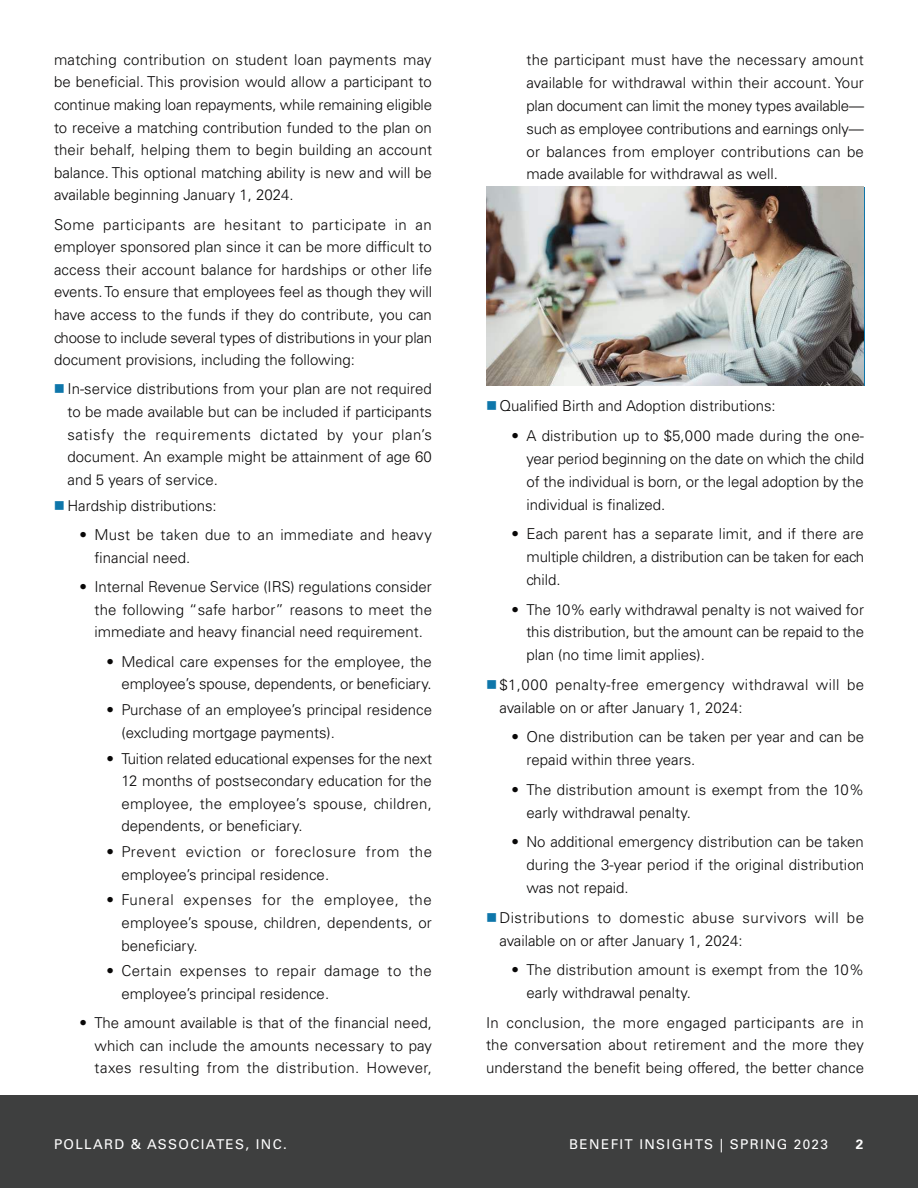
<style>
.page{position:relative;width:918px;height:1188px;background:#fff}
.page>*{position:absolute;margin:0;border:0;box-sizing:border-box;transform-origin:0 0}
.t1{font:300 15px/22.8px "Univers LT Std";color:#090808;text-align:justify}
.t2{font:300 15px/22.6px "Univers LT Std";letter-spacing:.025em;color:#090808}
.t3{font:300 15px/22.5px "Univers LT Std";letter-spacing:.03em;color:#090808}
.t4{font:300 15px/22.6px "Univers LT Std";letter-spacing:.02em;color:#090808}
.t5{font:13.5px "Univers LT Std";letter-spacing:.1em;color:#fff}
.t6{font:700 13.5px "Univers LT Std 45";color:#fff}
</style>
<div class="page">
<div style="left:0;top:1095px;width:918px;height:93px;background:#3e3f3f"></div>
<img style="left:486px;top:187px;width:378px;height:199px">
<p class="t1" style="left:54px;top:50px;width:380px">matching contribution on student loan payments may be bene昀椀cial. This provision would allow a participant to continue making loan repayments, while remaining eligible to receive a matching contribution funded to the plan on their behalf, helping them to begin building an account balance. This optional matching ability is new and will be available beginning January 1, 2024.</p>
<p class="t1" style="left:54px;top:214px;width:380px">Some participants are hesitant to participate in an employer sponsored plan since it can be more dif昀椀cult to access their account balance for hardships or other life events. To ensure that employees feel as though they will have access to the funds if they do contribute, you can choose to include several types of distributions in your plan document provisions, including the following:</p>
<p class="t1" style="left:68px;top:378px;width:366px">In-service distributions from your plan are not required to be made available but can be included if participants satisfy the requirements dictated by your plan’s document. An example might be attainment of age 60 and 5 years of service.</p>
<p class="t1" style="left:68px;top:494px;width:151px">Hardship distributions:</p>
<p class="t4" style="left:94px;top:525px;width:339px;text-indent:-15px">• Must be taken due to an immediate and heavy昀椀nancial need.</p>
<p class="t1" style="left:94px;top:577px;width:339px;text-indent:-15px">• Internal Revenue Service (IRS) regulations consider the following “safe harbor” reasons to meet the immediate and heavy 昀椀nancial need requirement.</p>
<p class="t1" style="left:106px;top:651px;width:327px;text-align:right">• Medical care expenses for the employee, the employee’s spouse, dependents, or bene昀椀ciary.</p>
<p class="t1" style="left:121px;top:700px;width:312px;text-indent:-15px">• Purchase of an employee’s principal residence (excluding mortgage payments).</p>
<p class="t1" style="left:121px;top:748px;width:312px;text-indent:-15px">• Tuition related educational expenses for the next 12 months of postsecondary education for the employee, the employee’s spouse, children, dependents, or bene昀椀ciary.</p>
<p class="t2" style="left:121px;top:842px;width:312px;text-indent:-15px">• Prevent eviction or foreclosure from the employee’s principal residence.</p>
<p class="t1" style="left:121px;top:890px;width:312px;text-indent:-15px">• Funeral expenses for the employee, the employee’s spouse, children, dependents, or bene昀椀ciary.</p>
<p class="t3" style="left:121px;top:961px;width:312px;text-indent:-15px">• Certain expenses to repair damage to the employee’s principal residence.</p>
<p class="t1" style="left:94px;top:1013px;width:339px;text-indent:-15px">• The amount available is that of the 昀椀nancial need, which can include the amounts necessary to pay taxes resulting from the distribution. However,</p>
<p class="t1" style="left:526px;top:48px;width:339px">the participant must have the necessary amount available for withdrawal within their account. Your plan document can limit the money types available— such as employee contributions and earnings only— or balances from employer contributions can be made available for withdrawal as well.</p>
<p class="t1" style="left:500px;top:395px;width:278px">Quali昀椀ed Birth and Adoption distributions:</p>
<p class="t1" style="left:526px;top:426px;width:339px;text-indent:-15px">• A distribution up to $5,000 made during the one&shy;year period beginning on the date on which the child of the individual is born, or the legal adoption by the individual is 昀椀nalized.</p>
<p class="t1" style="left:526px;top:524px;width:339px;text-indent:-15px">• Each parent has a separate limit, and if there are multiple children, a distribution can be taken for each child.</p>
<p class="t1" style="left:526px;top:599px;width:339px;text-indent:-15px">• The 10% early withdrawal penalty is not waived for this distribution, but the amount can be repaid to the plan (no time limit applies).</p>
<p class="t2" style="left:500px;top:673px;width:366px">$1,000 penalty-free emergency withdrawal will be available on or after January 1, 2024:</p>
<p class="t1" style="left:526px;top:727px;width:339px;text-indent:-15px">• One distribution can be taken per year and can be repaid within three years.</p>
<p class="t1" style="left:526px;top:779px;width:339px;text-indent:-15px">• The distribution amount is exempt from the 10% early withdrawal penalty.</p>
<p class="t1" style="left:526px;top:832px;width:339px;text-indent:-15px">• No additional emergency distribution can be taken during the 3-year period if the original distribution was not repaid.</p>
<p class="t3" style="left:500px;top:906px;width:366px">Distributions to domestic abuse survivors will be available on or after January 1, 2024:</p>
<p class="t1" style="left:526px;top:960px;width:339px;text-indent:-15px">• The distribution amount is exempt from the 10% early withdrawal penalty.</p>
<p class="t1" style="left:486px;top:1012px;width:380px">In conclusion, the more engaged participants are in the conversation about retirement and the more they understand the bene昀椀t being offered, the better chance</p>
<p class="t5" style="left:54px;top:1139px;width:234px">POLLARD &amp; ASSOCIATES, INC.</p>
<p class="t5" style="left:569px;top:1139px;width:260px">BENEFIT INSIGHTS | SPRING 2023</p>
<p class="t6" style="left:856px;top:1136px;width:9px">2</p>
</div>
